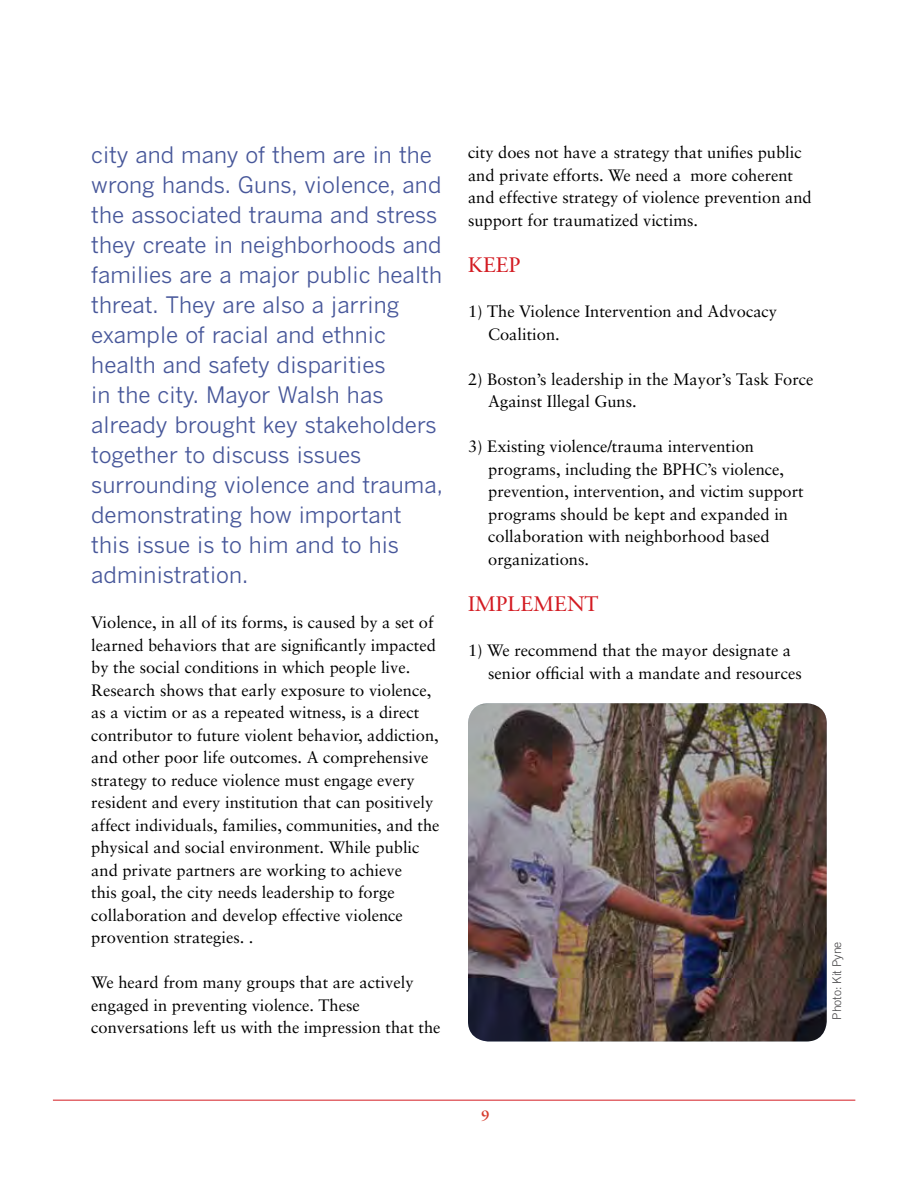
<style>
.page{position:relative;width:918px;height:1188px;background:#fff}
.page>*{position:absolute;margin:0;border:0;box-sizing:border-box;transform-origin:0 0}
.t1{font:22.5px/30px "Benton Gothic";color:#47579a}
.t2{font:21px "Sabon";color:#d31a21}
.t3{font:16.5px/22.5px "Sabon";color:#000}
.t4{font:700 15px "Sabon";color:#d63b2c}
.t5{font:300 12px "Trade Gothic";color:#414042}
</style>
<div class="page">
<hr style="left:53px;top:1100px;width:802px;height:1px;background:#d31a21">
<img style="left:468px;top:703px;width:359px;height:338px">
<p class="t1" style="left:91px;top:140px;width:353px">city and many of them are in the wrong hands. Guns, violence, and the associated trauma and stress they create in neighborhoods and families are a major public health threat. They are also a jarring example of racial and ethnic health and safety disparities<br>in the city. Mayor Walsh has already brought key stakeholders together to discuss issues surrounding violence and trauma, demonstrating how important this issue is to him and to his administration.</p>
<p class="t3" style="left:91px;top:611px;width:350px">Violence, in all of its forms, is caused by a set of learned behaviors that are significantly impacted by the social conditions in which people live.<br>Research shows that early exposure to violence, as a victim or as a repeated witness, is a direct contributor to future violent behavior, addiction, and other poor life outcomes. A comprehensive strategy to reduce violence must engage every resident and every institution that can positively affect individuals, families, communities, and the physical and social environment. While public and private partners are working to achieve<br>this goal, the city needs leadership to forge collaboration and develop effective violence provention strategies. .</p>
<p class="t3" style="left:91px;top:971px;width:351px">We heard from many groups that are actively engaged in preventing violence. These conversations left us with the impression that the</p>
<p class="t3" style="left:468px;top:141px;width:345px">city does not have a strategy that unifies public and private efforts. We need a more coherent and effective strategy of violence prevention and support for traumatized victims.</p>
<p class="t2" style="left:468px;top:252px;width:29px">Keep</p>
<p class="t3" style="left:488px;top:300px;width:290px;text-indent:-20px">1) The Violence Intervention and Advocacy<br>Coalition.</p>
<p class="t3" style="left:488px;top:367px;width:327px;text-indent:-20px">2) Boston’s leadership in the Mayor’s Task Force<br>Against Illegal Guns.</p>
<p class="t3" style="left:488px;top:435px;width:317px;text-indent:-20px">3) Existing violence/trauma intervention programs, including the BPHC’s violence, prevention, intervention, and victim support programs should be kept and expanded in collaboration with neighborhood based organizations.</p>
<p class="t2" style="left:468px;top:591px;width:24px">Implement</p>
<p class="t3" style="left:488px;top:639px;width:315px;text-indent:-20px">1) We recommend that the mayor designate a senior official with a mandate and resources</p>
<p class="t5" style="left:830px;top:1020px;width:80px;rotate:-90deg">Photo: Kit Pyne</p>
<p class="t4" style="left:481px;top:1106px;width:10px">9</p>
</div>
